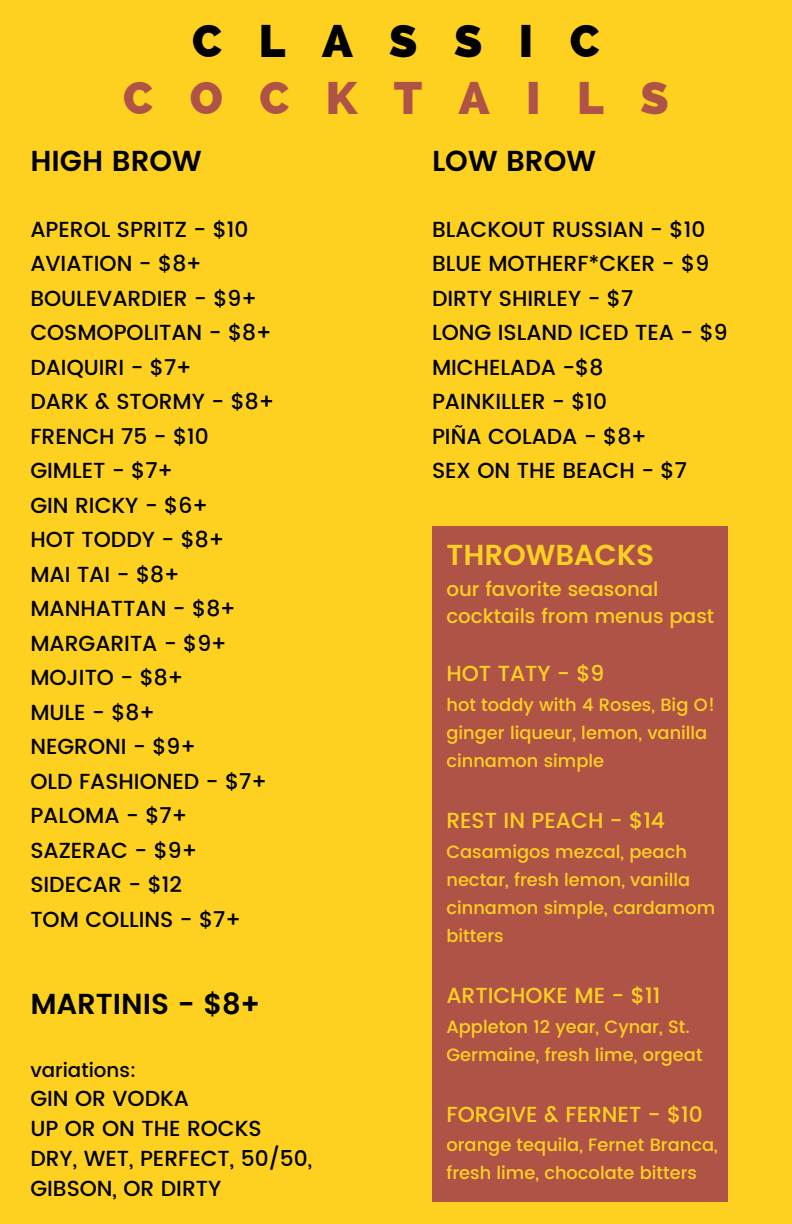
<style>
.page{position:relative;width:792px;height:1224px;background:#fed121}
.page>*{position:absolute;margin:0;border:0;box-sizing:border-box;transform-origin:0 0}
.t1{font:800 45.6px/57px "Raleway";letter-spacing:.8em;color:#af5346;text-align:center}
.t2{font:600 29px "Poppins";color:#000}
.t3{font:600 29px "Poppins";color:#fed121}
.t4{font:500 21.8px/34.4px "Poppins";color:#000}
.t5{font:500 21.8px "Poppins";color:#fed121}
.t6{font:500 19.8px/26.8px "Poppins";color:#fed121}
.t7{font:500 19.8px "Poppins";color:#000}
.t8{font:500 17.8px/28.2px "Poppins";color:#fed121}
.s1{color:#000}
</style>
<div class="page">
<div style="left:432px;top:526px;width:295px;height:676px;background:#af5346"></div>
<h1 class="t1" style="left:123px;top:12px;width:547px"><span class="s1">CLASSIC<br></span>COCKTAILS</h1>
<h2 class="t2" style="left:30px;top:144px;width:173px">HIGH BROW</h2>
<h2 class="t2" style="left:432px;top:144px;width:165px">LOW BROW</h2>
<h3 class="t4" style="left:30px;top:212px;width:246px">APEROL SPRITZ - $10<br>AVIATION - $8+<br>BOULEVARDIER - $9+<br>COSMOPOLITAN - $8+<br>DAIQUIRI - $7+<br>DARK &amp; STORMY - $8+<br>FRENCH 75 - $10<br>GIMLET - $7+<br>GIN RICKY - $6+<br>HOT TODDY - $8+<br>MAI TAI - $8+<br>MANHATTAN - $8+<br>MARGARITA - $9+<br>MOJITO - $8+<br>MULE - $8+<br>NEGRONI - $9+<br>OLD FASHIONED - $7+<br>PALOMA - $7+<br>SAZERAC - $9+<br>SIDECAR - $12<br>TOM COLLINS - $7+</h3>
<h2 class="t2" style="left:30px;top:987px;width:232px">MARTINIS - $8+</h2>
<h4 class="t7" style="left:30px;top:1059px;width:107px">variations:</h4>
<h4 class="t4" style="left:30px;top:1083px;width:283px;line-height:30px">GIN OR VODKA<br>UP OR ON THE ROCKS<br>DRY, WET, PERFECT, 50/50,<br>GIBSON, OR DIRTY</h4>
<h4 class="t4" style="left:432px;top:212px;width:297px">BLACKOUT RUSSIAN - $10<br>BLUE MOTHERF*CKER - $9<br>DIRTY SHIRLEY - $7<br>LONG ISLAND ICED TEA - $9<br>MICHELADA -$8<br>PAINKILLER - $10<br>PIÑA COLADA - $8+<br>SEX ON THE BEACH - $7</h4>
<h4 class="t3" style="left:446px;top:538px;width:209px">THROWBACKS</h4>
<h4 class="t6" style="left:446px;top:576px;width:269px">our favorite seasonal cocktails from menus past</h4>
<p class="t5" style="left:446px;top:661px;width:160px">HOT TATY - $9</p>
<p class="t8" style="left:446px;top:690px;width:270px">hot toddy with 4 Roses, Big O! ginger liqueur, lemon, vanilla cinnamon simple</p>
<p class="t5" style="left:446px;top:808px;width:220px">REST IN PEACH - $14</p>
<p class="t8" style="left:446px;top:837px;width:270px">Casamigos mezcal, peach nectar, fresh lemon, vanilla cinnamon simple, cardamom bitters</p>
<p class="t5" style="left:446px;top:983px;width:215px">ARTICHOKE ME - $11</p>
<p class="t8" style="left:446px;top:1012px;width:258px">Appleton 12 year, Cynar, St.<br>Germaine, fresh lime, orgeat</p>
<p class="t5" style="left:446px;top:1101px;width:258px">FORGIVE &amp; FERNET - $10</p>
<p class="t8" style="left:446px;top:1131px;width:273px">orange tequila, Fernet Branca, fresh lime, chocolate bitters</p>
</div>
